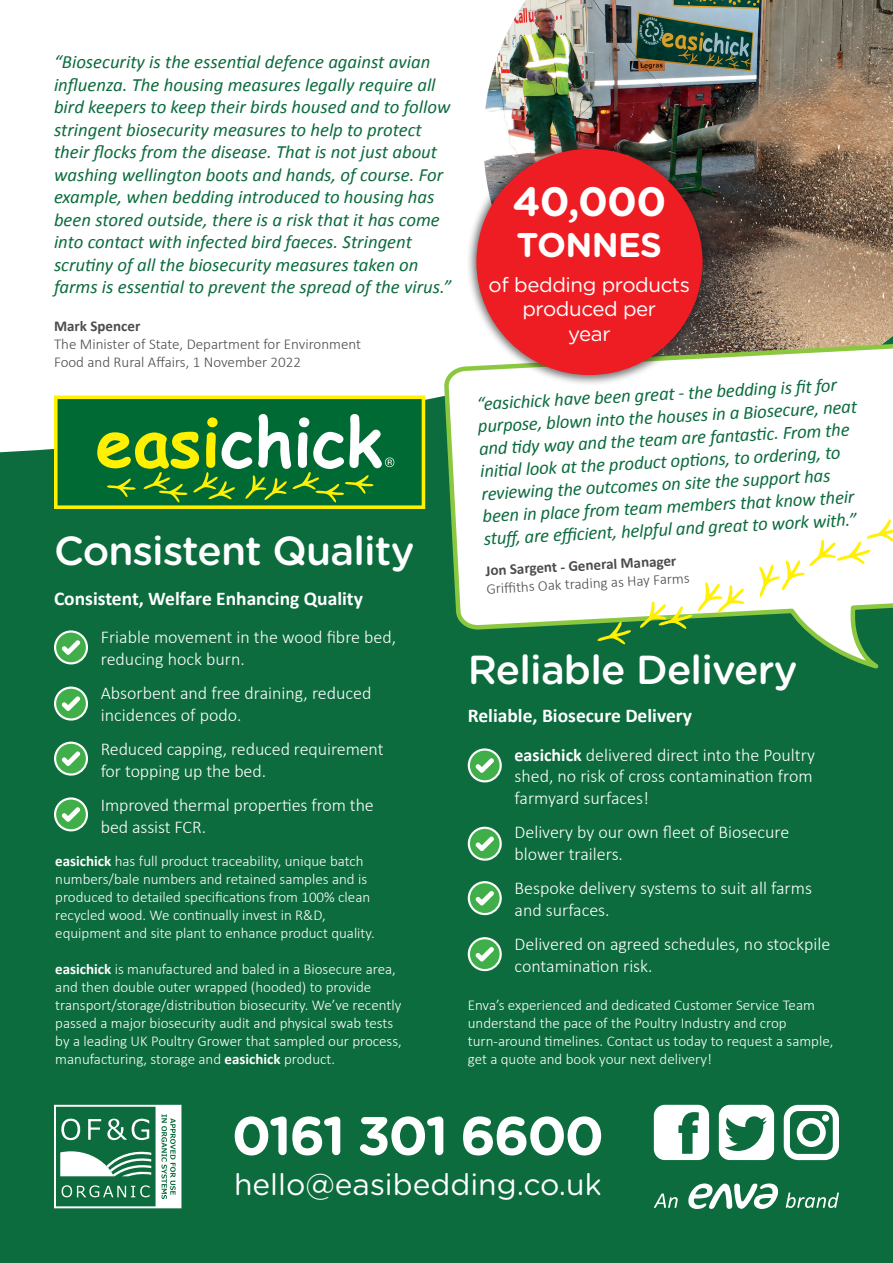
<style>
.page{position:relative;width:893px;height:1263px;background:#fff}
.page>*{position:absolute;margin:0;border:0;box-sizing:border-box;transform-origin:0 0}
.t1{font:700 54px "Gotham Rounded";letter-spacing:-.04em;color:#fff}
.t2{font:700 40.95px "Gotham Rounded";color:#fff}
.t3{font:500 40.5px "Gotham Rounded";letter-spacing:-.02em;color:#fff}
.t4{font:700 34.2px "Gotham Rounded";letter-spacing:-.02em;color:#fff}
.t5{font:30px "Gotham Rounded";color:#fff}
.t6{font:20.55px/24.6px "Gotham Rounded";letter-spacing:-.02em;color:#fff;text-align:center}
.t7{font:700 19.5px "Calibri";color:#fff}
.t8{font:italic 18.75px/22.5px "Calibri";color:#0c6c3e}
.t9{font:300 18px/21.6px "Calibri";color:#fff}
.t10{font:300 15px/18px "Calibri";color:#fff}
.t11{font:300 15px/18px "Calibri";color:#4b4c4d}
.t12{font:700 15px "Calibri";color:#4b4c4d}
.s1{font-weight:700}
</style>
<div class="page">
<div style="left:0;top:395px;width:893px;height:868px;background:#0c6c3e"></div>
<svg style="left:54px;top:395px;width:371px;height:114px;background:#3f8c3d"></svg>
<svg style="left:654px;top:1181px;width:185px;height:30px"></svg>
<svg style="left:719px;top:1105px;width:55px;height:55px"></svg>
<svg style="left:654px;top:1105px;width:55px;height:55px"></svg>
<svg style="left:784px;top:1105px;width:55px;height:55px"></svg>
<div style="left:822px;top:1114px;width:7px;height:7px;background:#fff;border-radius:50%"></div>
<svg style="left:54px;top:1105px;width:127px;height:103px"></svg>
<img style="left:485px;top:0;width:408px;height:343px">
<svg style="left:53px;top:629px;width:36px;height:37px"></svg>
<svg style="left:53px;top:685px;width:36px;height:37px"></svg>
<svg style="left:53px;top:740px;width:36px;height:37px"></svg>
<svg style="left:53px;top:796px;width:36px;height:37px"></svg>
<svg style="left:467px;top:825px;width:36px;height:37px"></svg>
<svg style="left:467px;top:880px;width:36px;height:36px"></svg>
<svg style="left:467px;top:936px;width:36px;height:36px"></svg>
<svg style="left:467px;top:747px;width:36px;height:37px"></svg>
<svg style="left:442px;top:343px;width:451px;height:329px"></svg>
<svg style="left:597px;top:622px;width:34px;height:22px"></svg>
<svg style="left:759px;top:519px;width:134px;height:78px"></svg>
<svg style="left:639px;top:582px;width:105px;height:47px"></svg>
<div style="left:465px;top:138px;width:248px;height:248px;background:#231f20;opacity:.64"></div>
<div style="left:476px;top:149px;width:227px;height:226px;background:#ee1d23;border-radius:50%"></div>
<p class="t8" style="left:54px;top:50px;width:399px">“Biosecurity is the essential defence against avian influenza. The housing measures legally require all bird keepers to keep their birds housed and to follow stringent biosecurity measures to help to protect their flocks from the disease. That is not just about washing wellington boots and hands, of course. For example, when bedding introduced to housing has been stored outside, there is a risk that it has come into contact with infected bird faeces. Stringent scrutiny of all the biosecurity measures taken on farms is essential to prevent the spread of the virus.”</p>
<p class="t12" style="left:54px;top:315px;width:88px">Mark Spencer</p>
<p class="t11" style="left:54px;top:335px;width:309px">The Minister of State, Department for Environment<br>Food and Rural Affairs, 1 November 2022</p>
<p class="t3" style="left:54px;top:522px;width:362px">Consistent Quality</p>
<p class="t7" style="left:54px;top:584px;width:310px">Consistent, Welfare Enhancing Quality</p>
<p class="t9" style="left:101px;top:626px;width:297px;text-indent:-27px">• Friable movement in the wood fibre bed, reducing hock burn.</p>
<p class="t9" style="left:101px;top:682px;width:272px;text-indent:-27px">• Absorbent and free draining, reduced incidences of podo.</p>
<p class="t9" style="left:101px;top:738px;width:284px;text-indent:-27px">• Reduced capping, reduced requirement for topping up the bed.</p>
<p class="t9" style="left:101px;top:794px;width:275px;text-indent:-27px">• Improved thermal properties from the bed assist FCR.</p>
<p class="t10" style="left:55px;top:852px;width:321px"><span class="s1">easichick</span> has full product traceability, unique batch numbers/bale numbers and retained samples and is produced to detailed specifications from 100% clean recycled wood. We continually invest in R&amp;D, equipment and site plant to enhance product quality.</p>
<p class="t10" style="left:55px;top:960px;width:348px"><span class="s1">easichick</span> is manufactured and baled in a Biosecure area, and then double outer wrapped (hooded) to provide transport/storage/distribution biosecurity. We’ve recently passed a major biosecurity audit and physical swab tests by a leading UK Poultry Grower that sampled our process, manufacturing, storage and <span class="s1">easichick</span> product.</p>
<p class="t2" style="left:512px;top:172px;width:155px">40,000</p>
<p class="t4" style="left:517px;top:220px;width:147px">TONNES</p>
<p class="t6" style="left:489px;top:271px;width:203px">of bedding products produced per<br>year</p>
<p class="t8" style="left:476px;top:392px;width:381px;rotate:-3deg">“easichick have been great - the bedding is fi t for purpose, blown into the houses in a Biosecure, neat and ti dy way and the team are fantasti c. From the initi al look at the product opti ons, to ordering, to reviewing the outcomes on site the support has been in place from team members that know their stuff , are effi cient, helpful and great to work with.”</p>
<p class="t11" style="left:485px;top:561px;width:205px;rotate:-3deg"><span class="s1">Jon Sargent - General Manager<br></span>Griffi ths Oak trading as Hay Farms</p>
<p class="t3" style="left:468px;top:640px;width:331px">Reliable Delivery</p>
<p class="t7" style="left:468px;top:702px;width:226px">Reliable, Biosecure Delivery</p>
<p class="t9" style="left:514px;top:743px;width:302px;text-indent:-27px"><span class="s1">• easichick</span> delivered direct into the Poultry shed, no risk of cross contamination from farmyard surfaces!</p>
<p class="t9" style="left:514px;top:821px;width:276px;text-indent:-27px">• Delivery by our own fleet of Biosecure blower trailers.</p>
<p class="t9" style="left:514px;top:877px;width:299px;text-indent:-27px">• Bespoke delivery systems to suit all farms and surfaces.</p>
<p class="t9" style="left:514px;top:933px;width:317px;text-indent:-27px">• Delivered on agreed schedules, no stockpile contamination risk.</p>
<p class="t10" style="left:468px;top:996px;width:367px">Enva’s experienced and dedicated Customer Service Team understand the pace of the Poultry Industry and crop turn-around timelines. Contact us today to request a sample, get a quote and book your next delivery!</p>
<p class="t1" style="left:232px;top:1096px;width:374px">0161 301 6600</p>
<p class="t5" style="left:234px;top:1164px;width:369px">hello@easibedding.co.uk</p>
</div>
